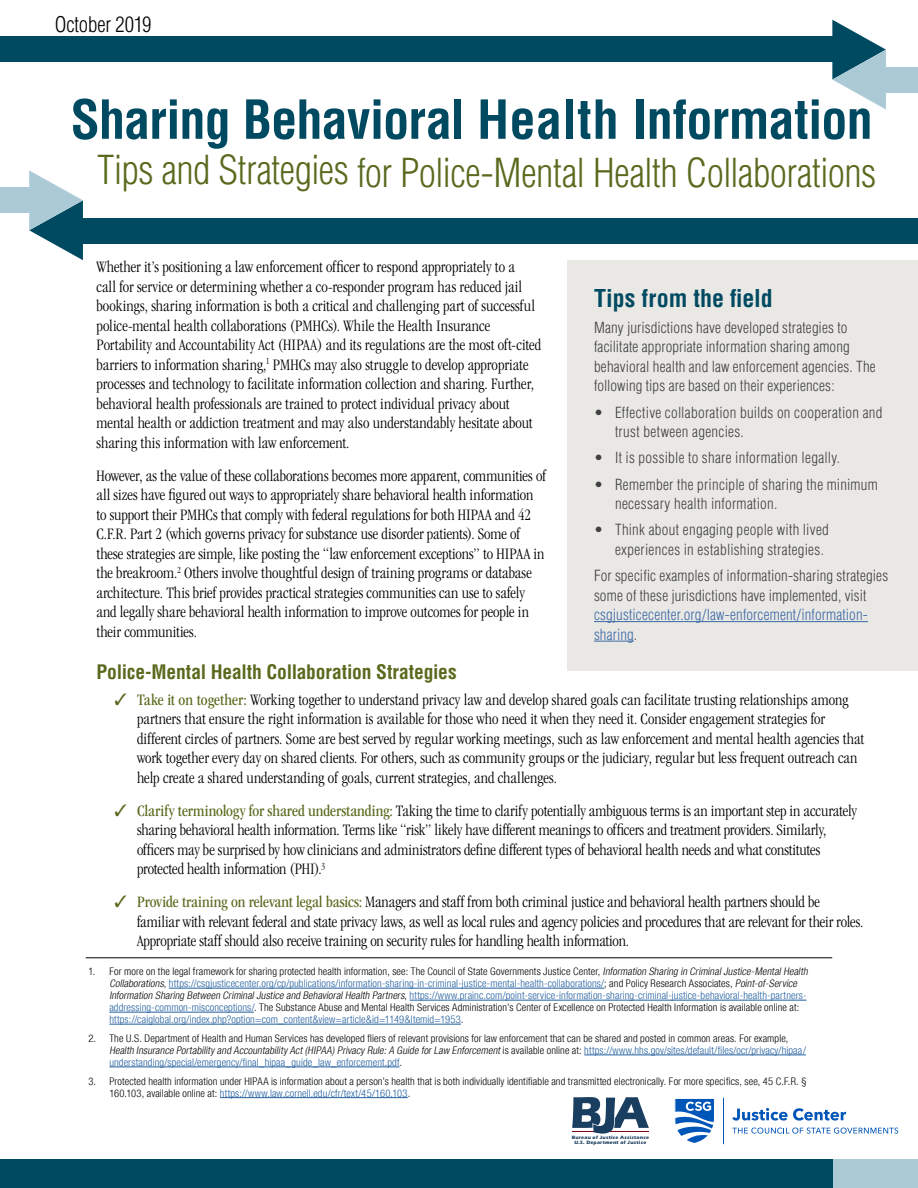
<style>
.page{position:relative;width:918px;height:1188px;background:#fff}
.page>*{position:absolute;margin:0;border:0;box-sizing:border-box;transform-origin:0 0}
.t1{font:700 condensed 52.5px "Helvetica";letter-spacing:-.015em;color:#004a61}
.t2{font:300 condensed 39px "Helvetica";letter-spacing:-.015em;color:#596a1e}
.Box__header{font:700 condensed 24px "Helvetica";color:#004a61}
.t3{font:300 condensed 21px "Helvetica";letter-spacing:-.005em;color:#000}
.Subhead{font:700 condensed 19.5px "Helvetica";letter-spacing:-.01em;color:#596a1e}
.main_paragraph{font:300 condensed 16.5px/19.5px "ITC Garamond Std";color:#000}
.Box__paragraph{font:300 condensed 15px/19.5px "Helvetica";letter-spacing:.01em;color:#414042}
.Box__bullet_paragrap{font:300 condensed 15px/19.5px "Helvetica";letter-spacing:.02em;color:#414042}
.t4{font:300 condensed 10.5px/12px "Helvetica Neue";letter-spacing:.015em;color:#215e9e}
.t5{font:300 condensed 10.5px/12px "Helvetica Neue";letter-spacing:.015em;color:#000}
.t6{font:700 4.8px/4.8px "Eras ITC";letter-spacing:.06em;color:#193e5f;text-align:center}
.s1{color:#596a1e}
.s2{font-weight:400;color:#596a1e}
.s3{color:#3a68a5}
.s4{color:#000}
.s5{font-style:italic;color:#000}
.s6{font-style:italic}
.s7{color:#215e9e}
</style>
<div class="page">
<div style="left:830px;top:1159px;width:88px;height:29px;background:#abcad6"></div>
<div style="left:567px;top:260px;width:351px;height:411px;background:#e9e8e5"></div>
<hr style="left:594px;top:621px;width:274px;height:1px;background:#3a68a5">
<hr style="left:594px;top:641px;width:40px;height:1px;background:#3a68a5">
<hr style="left:169px;top:988px;width:435px;height:1px;background:#215e9e">
<hr style="left:410px;top:1000px;width:397px;height:1px;background:#215e9e">
<hr style="left:109px;top:1012px;width:145px;height:1px;background:#215e9e">
<hr style="left:109px;top:1024px;width:352px;height:1px;background:#215e9e">
<hr style="left:584px;top:1055px;width:222px;height:1px;background:#215e9e">
<hr style="left:109px;top:1067px;width:291px;height:1px;background:#215e9e">
<hr style="left:220px;top:1097px;width:188px;height:1px;background:#215e9e">
<hr style="left:86px;top:958px;width:746px;height:1px;background:#000">
<svg style="left:732px;top:1108px;width:114px;height:13px"></svg>
<svg style="left:732px;top:1128px;width:166px;height:6px"></svg>
<svg style="left:677px;top:1099px;width:37px;height:44px"></svg>
<hr style="left:724px;top:1097px;width:1px;height:48px;background:#0055b8">
<svg style="left:832px;top:20px;width:54px;height:89px"></svg>
<div style="left:0;top:36px;width:838px;height:26px;background:#004a61"></div>
<div style="left:881px;top:67px;width:37px;height:25px;background:#abcad6"></div>
<svg style="left:29px;top:170px;width:54px;height:90px"></svg>
<div style="left:78px;top:218px;width:840px;height:26px;background:#004a61"></div>
<div style="left:0;top:187px;width:34px;height:26px;background:#abcad6"></div>
<div style="left:0;top:1159px;width:832px;height:29px;background:#004a61"></div>
<svg style="left:572px;top:1097px;width:77px;height:37px"></svg>
<p class="t3" style="left:55px;top:11px;width:98px">October 2019</p>
<p class="t1" style="left:71px;top:87px;width:804px">Sharing Behavioral Health Information</p>
<p class="t2" style="left:97px;top:148px;width:781px">Tips and Strategies for Police-Mental Health Collaborations</p>
<p class="main_paragraph" style="left:96px;top:257px;width:446px">Whether it’s positioning a law enforcement officer to respond appropriately to a<br>call for service or determining whether a co-responder program has reduced jail bookings, sharing information is both a critical and challenging part of successful police-mental health collaborations (PMHCs). While the Health Insurance Portability and Accountability Act (HIPAA) and its regulations are the most oft-cited barriers to information sharing,<sup>1</sup> PMHCs may also struggle to develop appropriate processes and technology to facilitate information collection and sharing. Further, behavioral health professionals are trained to protect individual privacy about mental health or addiction treatment and may also understandably hesitate about sharing this information with law enforcement.</p>
<p class="main_paragraph" style="left:96px;top:466px;width:451px">However, as the value of these collaborations becomes more apparent, communities of all sizes have figured out ways to appropriately share behavioral health information to support their PMHCs that comply with federal regulations for both HIPAA and 42<br>C.F.R. Part 2 (which governs privacy for substance use disorder patients). Some of these strategies are simple, like posting the “law enforcement exceptions” to HIPAA in the breakroom.<sup>2</sup> Others involve thoughtful design of training programs or database architecture. This brief provides practical strategies communities can use to safely and legally share behavioral health information to improve outcomes for people in their communities.</p>
<h1 class="Subhead" style="left:97px;top:659px;width:362px">Police-Mental Health Collaboration Strategies</h1>
<p class="main_paragraph" style="left:137px;top:690px;width:729px;text-indent:-22px"><span class="s1">✓</span> <span class="s2">Take it on together:</span> Working together to understand privacy law and develop shared goals can facilitate trusting relationships among partners that ensure the right information is available for those who need it when they need it. Consider engagement strategies for different circles of partners. Some are best served by regular working meetings, such as law enforcement and mental health agencies that work together every day on shared clients. For others, such as community groups or the judiciary, regular but less frequent outreach can help create a shared understanding of goals, current strategies, and challenges.</p>
<p class="main_paragraph" style="left:137px;top:801px;width:722px;text-indent:-23px"><span class="s1">✓</span> <span class="s2">Clarify terminology for shared understanding:</span> Taking the time to clarify potentially ambiguous terms is an important step in accurately sharing behavioral health information. Terms like “risk” likely have different meanings to officers and treatment providers. Similarly, officers may be surprised by how clinicians and administrators define different types of behavioral health needs and what constitutes protected health information (PHI).<sup>3</sup></p>
<p class="main_paragraph" style="left:137px;top:892px;width:728px;text-indent:-22px"><span class="s1">✓</span> <span class="s2">Provide training on relevant legal basics:</span> Managers and staff from both criminal justice and behavioral health partners should be familiar with relevant federal and state privacy laws, as well as local rules and agency policies and procedures that are relevant for their roles.<br>Appropriate staff should also receive training on security rules for handling health information.</p>
<p class="Box__header" style="left:594px;top:283px;width:180px">Tips from the field</p>
<p class="Box__paragraph" style="left:594px;top:318px;width:257px">Many jurisdictions have developed strategies to facilitate appropriate information sharing among</p>
<p class="Box__paragraph" style="left:594px;top:357px;width:283px">behavioral health and law enforcement agencies. The following tips are based on their experiences:</p>
<p class="Box__bullet_paragrap" style="left:615px;top:402px;width:269px;text-indent:-21px">• Effective collaboration builds on cooperation and trust between agencies.</p>
<p class="Box__bullet_paragrap" style="left:594px;top:448px;width:248px">• It is possible to share information legally.</p>
<p class="Box__bullet_paragrap" style="left:615px;top:474px;width:264px;text-indent:-21px">• Remember the principle of sharing the minimum necessary health information.</p>
<p class="Box__bullet_paragrap" style="left:615px;top:520px;width:215px;text-indent:-21px">• Think about engaging people with lived experiences in establishing strategies.</p>
<p class="Box__paragraph" style="left:594px;top:566px;width:296px">For specific examples of information-sharing strategies some of these jurisdictions have implemented, visit <span class="s3">csgjusticecenter.org/law-enforcement/information&shy;sharing</span>.</p>
<p class="t4" style="left:109px;top:966px;width:702px;text-indent:-21px"><span class="s4">1. For more on the legal framework for sharing protected health information, see: The Council of State Governments Justice Center,</span> <span class="s5">Information Sharing in CriminalJustice-MentalHealth Collaborations</span><span class="s4">,</span> https://csgjusticecenter.org/cp/publications/information-sharing-in-criminal-justice-mental-health-collaborations/<span class="s4">; and Policy Research Associates,</span> <span class="s5">Point-of-Service Information Sharing Between CriminalJustice and BehavioralHealth Partners</span><span class="s4">,</span> https://www.prainc.com/point-service-information-sharing-criminal-justice-behavioral-health-partners&shy;addressing-common-misconceptions/<span class="s4">. The Substance Abuse and Mental Health Services Administration’s Center of Excellence on Protected Health Information is available online at: </span>https://caiglobal.org/index.php?option=com_content&amp;view=article&amp;id=1149&amp;Itemid=1953<span class="s4">.</span></p>
<p class="t5" style="left:109px;top:1032px;width:698px;text-indent:-21px">2. The U.S. Department of Health and Human Services has developed fliers of relevant provisions for law enforcement that can be shared and posted in common areas. For example,<br><span class="s6">Health Insurance Portabilityand AccountabilityAct(HIPAA) PrivacyRule:A Guide forLaw Enforcement</span>is availa ble o nline at : <span class="s7">ht t p s: //w w w.hhs.g ov/si te s /d efaul t /fi le s /o cr/pr i vac y/ hip a a / understanding/special/emergency/final_hipaa_guide_law_enforcement.pdf</span>.</p>
<p class="t5" style="left:109px;top:1075px;width:699px;text-indent:-21px">3. Protected health information under HIPAA is information about a person’s health that is both individually identifiable and transmitted electronically. For more specifics, see, 45 C.F.R. §<br>160.103, available online at: <span class="s7">https://www.law.cornell.edu/cfr/text/45/160.103</span>.</p>
<p class="t6" style="left:572px;top:1135px;width:79px">Bureau of Justice Assistance<br>U.S. Department of Justice</p>
</div>
